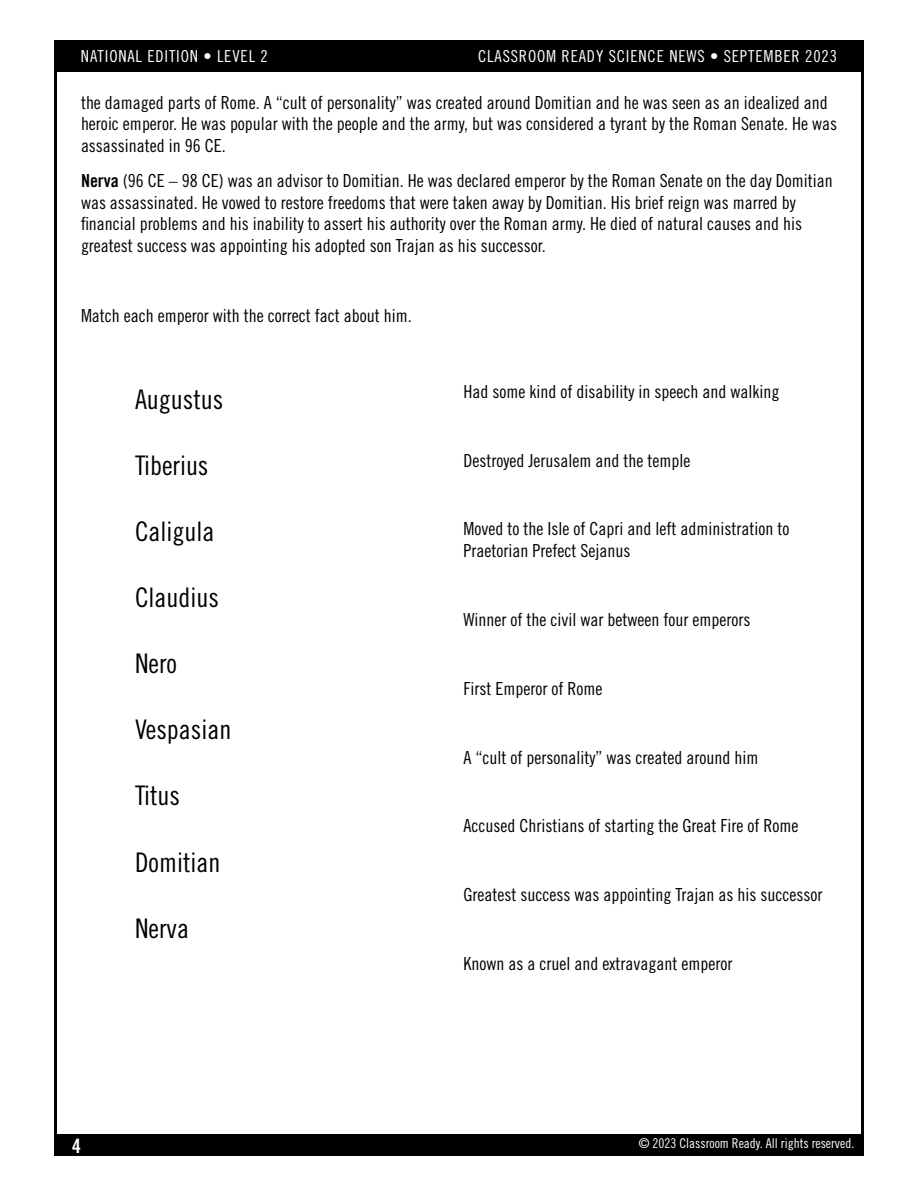
<style>
.page{position:relative;width:918px;height:1188px;background:#fff}
.page>*{position:absolute;margin:0;border:0;box-sizing:border-box;transform-origin:0 0}
.C__LESSON_Instructions{font:27px "Trade Gothic LT Std Cn 18";color:#000}
.t1{font:19.95px "Trade Gothic LT Std Bd Cn 20";color:#fff}
.C__LESSON_Instructions-2{font:18px/21.6px "Trade Gothic LT Std Cn 18";color:#000}
.t2{font:16.5px "Trade Gothic LT Std Cn 18";letter-spacing:.05em;color:#fff}
.t3{font:13.5px "Trade Gothic LT Std Cn 18";color:#fff}
.s1{font-family:"Trade Gothic LT Std Bd Cn 20"}
</style>
<div class="page">
<div style="left:54px;top:1134px;width:810px;height:22px;background:#000"></div>
<hr style="left:54px;top:40px;width:3px;height:1100px;background:#000">
<hr style="left:861px;top:40px;width:3px;height:1100px;background:#000">
<div style="left:54px;top:40px;width:810px;height:32px;background:#000"></div>
<p class="t2" style="left:81px;top:47px;width:188px">NATIONAL EDITION • LEVEL 2</p>
<p class="t2" style="left:478px;top:47px;width:360px">CLASSROOM READY SCIENCE NEWS • SEPTEMBER 2023</p>
<p class="C__LESSON_Instructions-2" style="left:81px;top:91px;width:758px">the damaged parts of Rome. A “cult of personality” was created around Domitian and he was seen as an idealized and heroic emperor. He was popular with the people and the army, but was considered a tyrant by the Roman Senate. He was assassinated in 96 CE.</p>
<p class="C__LESSON_Instructions-2" style="left:81px;top:170px;width:753px"><span class="s1">Nerva</span> (96 CE – 98 CE) was an advisor to Domitian. He was declared emperor by the Roman Senate on the day Domitian was assassinated. He vowed to restore freedoms that were taken away by Domitian. His brief reign was marred by financial problems and his inability to assert his authority over the Roman army. He died of natural causes and his greatest success was appointing his adopted son Trajan as his successor.</p>
<p class="C__LESSON_Instructions-2" style="left:81px;top:305px;width:332px">Match each emperor with the correct fact about him.</p>
<p class="C__LESSON_Instructions" style="left:135px;top:383px;width:90px">Augustus</p>
<p class="C__LESSON_Instructions" style="left:135px;top:449px;width:75px">Tiberius</p>
<p class="C__LESSON_Instructions" style="left:135px;top:515px;width:81px">Caligula</p>
<p class="C__LESSON_Instructions" style="left:135px;top:581px;width:85px">Claudius</p>
<p class="C__LESSON_Instructions" style="left:135px;top:647px;width:44px">Nero</p>
<p class="C__LESSON_Instructions" style="left:135px;top:714px;width:98px">Vespasian</p>
<p class="C__LESSON_Instructions" style="left:135px;top:780px;width:47px">Titus</p>
<p class="C__LESSON_Instructions" style="left:135px;top:846px;width:87px">Domitian</p>
<p class="C__LESSON_Instructions" style="left:135px;top:912px;width:55px">Nerva</p>
<p class="C__LESSON_Instructions-2" style="left:464px;top:380px;width:317px">Had some kind of disability in speech and walking</p>
<p class="C__LESSON_Instructions-2" style="left:464px;top:449px;width:228px">Destroyed Jerusalem and the temple</p>
<p class="C__LESSON_Instructions-2" style="left:464px;top:518px;width:327px">Moved to the Isle of Capri and left administration to<br>Praetorian Prefect Sejanus</p>
<p class="C__LESSON_Instructions-2" style="left:464px;top:608px;width:288px">Winner of the civil war between four emperors</p>
<p class="C__LESSON_Instructions-2" style="left:464px;top:677px;width:141px">First Emperor of Rome</p>
<p class="C__LESSON_Instructions-2" style="left:464px;top:746px;width:296px">A “cult of personality” was created around him</p>
<p class="C__LESSON_Instructions-2" style="left:464px;top:815px;width:336px">Accused Christians of starting the Great Fire of Rome</p>
<p class="C__LESSON_Instructions-2" style="left:464px;top:884px;width:360px">Greatest success was appointing Trajan as his successor</p>
<p class="C__LESSON_Instructions-2" style="left:464px;top:953px;width:270px">Known as a cruel and extravagant emperor</p>
<p class="t1" style="left:72px;top:1134px;width:10px">4</p>
<p class="t3" style="left:639px;top:1136px;width:217px">© 2023 Classroom Ready. All rights reserved.</p>
</div>
